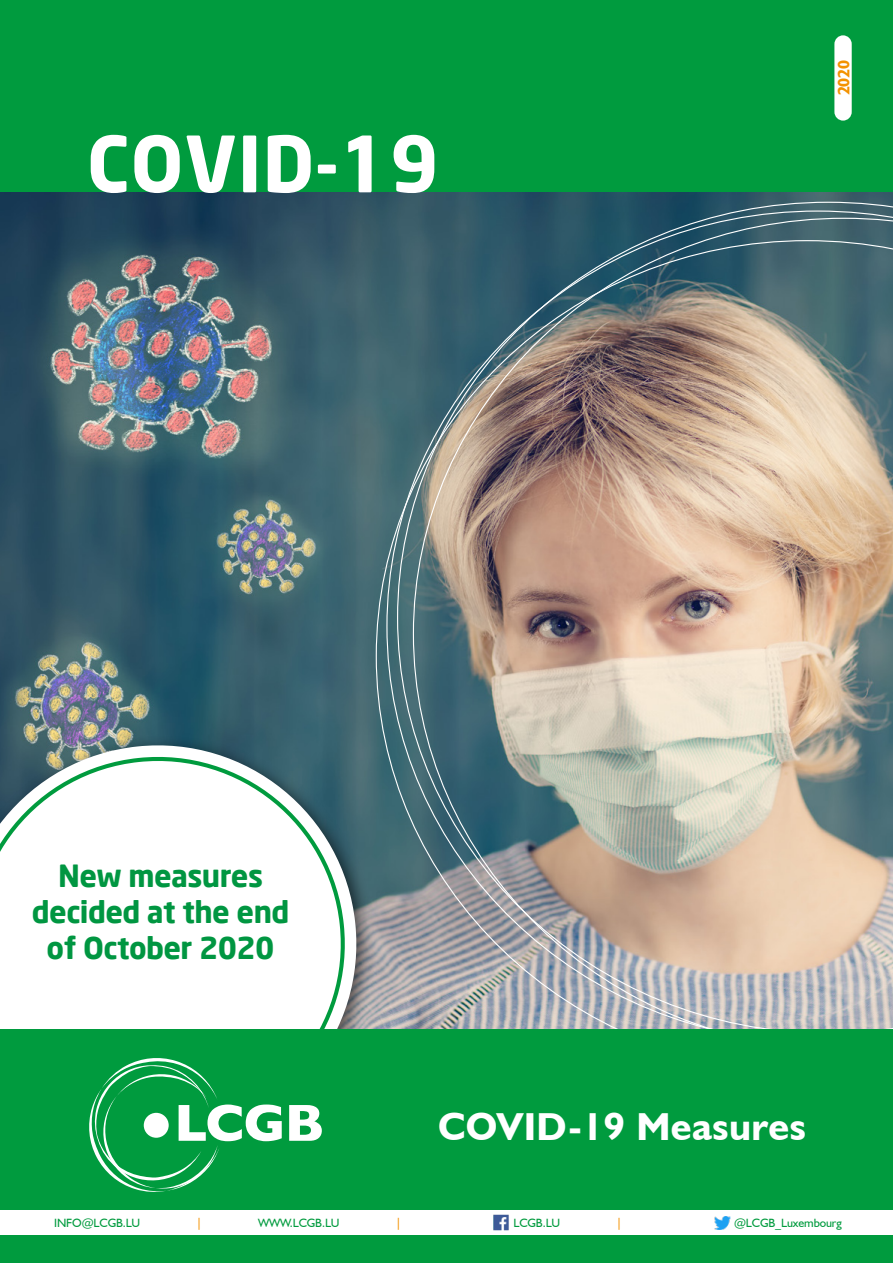
<style>
.page{position:relative;width:893px;height:1263px;background:#fff}
.page>*{position:absolute;margin:0;border:0;box-sizing:border-box;transform-origin:0 0}
.t1{font:700 76.5px "Neo Sans";letter-spacing:.01em;color:#fff}
.t2{font:700 39px "Humanist 521 BT";letter-spacing:.01em;color:#fff}
.t3{font:700 30px/36px "Neo Sans";letter-spacing:-.02em;color:#009641;text-align:center}
.t4{font:700 16.5px "Humanist 521 BT";color:#f39200}
.t5{font:12px "Humanist 521 BT";letter-spacing:-.01em;color:#009b3e}
.t6{font:12px "Humanist 521 BT";color:#f39200}
</style>
<div class="page">
<img style="left:0;top:191px;width:893px;height:545px">
<img style="left:386px;top:210px;width:507px;height:820px">
<svg style="left:0;top:735px;width:367px;height:295px;background:#59737b"></svg>
<svg style="left:0;top:749px;width:352px;height:281px"></svg>
<div style="left:0;top:0;width:893px;height:191px;background:#009b3e"></div>
<div style="left:834px;top:35px;width:18px;height:86px;background:#fff;border-radius:9px"></div>
<div style="left:0;top:1030px;width:893px;height:233px;background:#009b3e"></div>
<div style="left:0;top:1210px;width:893px;height:25px;background:#fff"></div>
<img style="left:493px;top:1214px;width:16px;height:16px">
<img style="left:714px;top:1216px;width:17px;height:14px">
<svg style="left:89px;top:1058px;width:193px;height:134px"></svg>
<svg style="left:289px;top:1105px;width:33px;height:36px"></svg>
<h1 class="t1" style="left:87px;top:115px;width:353px">COVID-19</h1>
<h3 class="t4" style="left:833px;top:95px;width:36px;rotate:-90deg">2020</h3>
<h3 class="t3" style="left:32px;top:857px;width:259px">New measures decided at the end of October 2020</h3>
<h2 class="t2" style="left:438px;top:1102px;width:369px">COVID-19 Measures</h2>
<p class="t5" style="left:54px;top:1215px;width:88px">INFO@LCGB.LU</p>
<p class="t6" style="left:196px;top:1215px;width:7px">|</p>
<p class="t5" style="left:258px;top:1215px;width:83px">WWW.LCGB.LU</p>
<p class="t6" style="left:395px;top:1215px;width:7px">|</p>
<p class="t5" style="left:513px;top:1215px;width:48px">LCGB.LU</p>
<p class="t6" style="left:616px;top:1215px;width:7px">|</p>
<p class="t5" style="left:734px;top:1215px;width:109px">@LCGB_Luxembourg</p>
</div>
